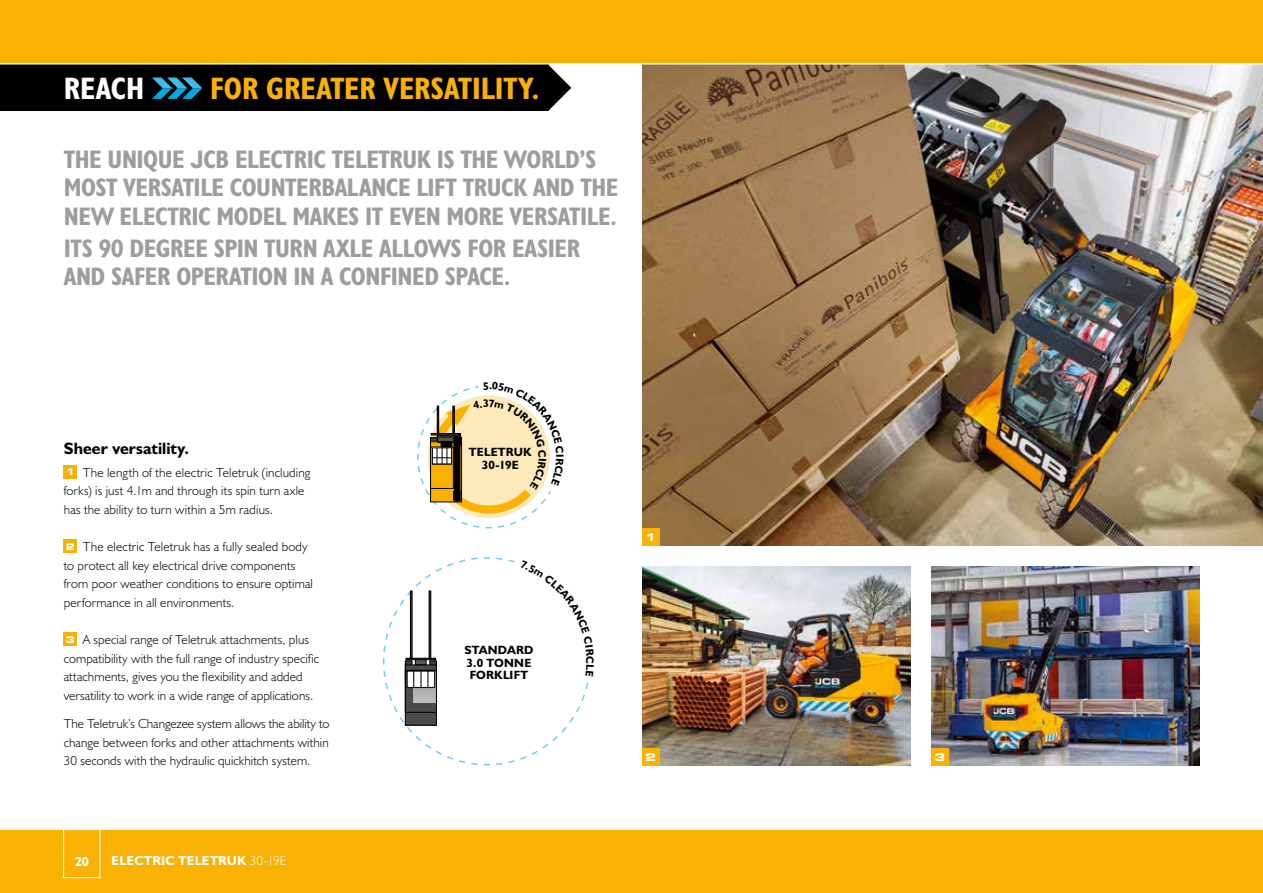
<style>
.page{position:relative;width:1263px;height:893px;background:#fff}
.page>*{position:absolute;margin:0;border:0;box-sizing:border-box;transform-origin:0 0}
.t1{font:31.2px "JCB Bold Condensed";letter-spacing:-.005em;color:#f9b104}
.t2{font:31.2px "JCB Bold Condensed";color:#fff}
.t3{font:25.5px/28.2px "JCB Bold Condensed";letter-spacing:-.015em;color:#9d9d9c}
.t4{font:16.5px "JCB Bold";letter-spacing:.005em;color:#000}
.t5{font:13.2px/18.8px "JCB Light";letter-spacing:.01em;color:#000}
.t6{font:13.2px "JCB Bold";letter-spacing:.015em;color:#fff}
.t7{font:12px/12.8px "JCB Bold";letter-spacing:.02em;color:#000;text-align:center}
.t8{font:700 expanded 10.5px "Square 721 BT";color:#fff}
.s1{font-family:"Square 721 BT";font-weight:700;font-stretch:expanded;font-size:9.15px;color:#fff}
.s2{font-family:"JCB Light"}
</style>
<div class="page">
<img style="left:642px;top:65px;width:620px;height:481px">
<svg style="left:549px;top:65px;width:22px;height:45px"></svg>
<div style="left:0;top:54px;width:549px;height:57px;background:#000"></div>
<svg style="left:152px;top:78px;width:50px;height:21px"></svg>
<img style="left:642px;top:567px;width:268px;height:198px">
<img style="left:931px;top:567px;width:268px;height:198px">
<div style="left:64px;top:465px;width:13px;height:14px;background:#f9b104"></div>
<div style="left:64px;top:540px;width:13px;height:13px;background:#f9b104"></div>
<div style="left:64px;top:633px;width:13px;height:13px;background:#f9b104"></div>
<div style="left:642px;top:748px;width:17px;height:17px;background:#f9b104"></div>
<div style="left:642px;top:529px;width:17px;height:17px;background:#f9b104"></div>
<div style="left:931px;top:748px;width:17px;height:17px;background:#f9b104"></div>
<div style="left:0;top:829px;width:1263px;height:64px;background:#f9b104"></div>
<div style="left:63px;top:829px;width:37px;height:49px;border:1px solid #fff"></div>
<hr style="left:0;top:828px;width:1263px;height:2px;background:#fff">
<div style="left:0;top:0;width:1263px;height:64px;background:#f9b104"></div>
<hr style="left:0;top:63px;width:1263px;height:2px;background:#fff">
<svg style="left:383px;top:557px;width:206px;height:209px"></svg>
<svg style="left:417px;top:386px;width:134px;height:143px"></svg>
<h1 class="t2" style="left:64px;top:69px;width:82px">REACH</h1>
<h1 class="t1" style="left:210px;top:69px;width:331px">FOR GREATER VERSATILITY.</h1>
<h2 class="t3" style="left:64px;top:145px;width:556px">THE UNIQUE JCB ELECTRIC TELETRUK IS THE WORLD’S<br>MOST VERSATILE COUNTERBALANCE LIFT TRUCK AND THE<br>NEW ELECTRIC MODEL MAKES IT EVEN MORE VERSATILE.</h2>
<h2 class="t3" style="left:64px;top:234px;width:518px">ITS 90 DEGREE SPIN TURN AXLE ALLOWS FOR EASIER<br>AND SAFER OPERATION IN A CONFINED SPACE.</h2>
<p class="t4" style="left:64px;top:438px;width:127px">Sheer versatility.</p>
<p class="t5" style="left:64px;top:462px;width:248px"><span class="s1">1</span> The length of the electric Teletruk (including forks) is just 4.1m and through its spin turn axle has the ability to turn within a 5m radius.</p>
<p class="t5" style="left:64px;top:537px;width:251px"><span class="s1">2</span> The electric Teletruk has a fully sealed body to protect all key electrical drive components from poor weather conditions to ensure optimal performance in all environments.</p>
<p class="t5" style="left:64px;top:630px;width:257px"><span class="s1">3</span> A special range of Teletruk attachments, plus compatibility with the full range of industry specific attachments, gives you the flexibility and added versatility to work in a wide range of applications.</p>
<p class="t5" style="left:64px;top:714px;width:267px;text-align:justify">The Teletruk’s Changezee system allows the ability to change between forks and other attachments within 30 seconds with the hydraulic quickhitch system.</p>
<p class="t6" style="left:75px;top:853px;width:16px">20</p>
<p class="t6" style="left:112px;top:852px;width:176px">ELECTRIC TELETRUK <span class="s2">30-19E</span></p>
<p class="t7" style="left:469px;top:445px;width:64px">TELETRUK<br>30-19E</p>
<p class="t7" style="left:464px;top:643px;width:70px;text-align:left">STANDARD<br>3.0 TONNE<br>FORKLIFT</p>
<p class="t8" style="left:645px;top:531px;width:12px">1</p>
<p class="t8" style="left:645px;top:751px;width:12px">2</p>
<p class="t8" style="left:935px;top:751px;width:12px">3</p>
</div>
